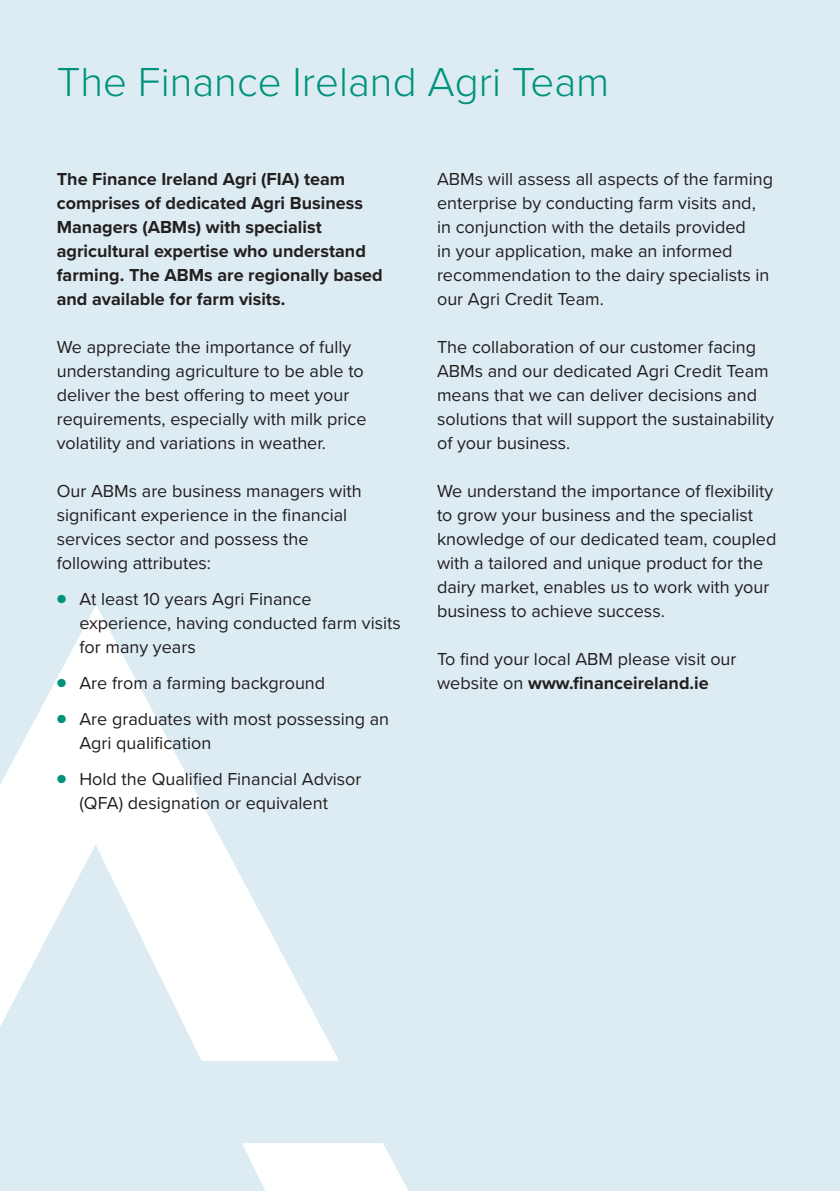
<style>
.page{position:relative;width:840px;height:1191px;background:#fff}
.page>*{position:absolute;margin:0;border:0;box-sizing:border-box;transform-origin:0 0}
.t1{font:300 42px "Proxima Nova";color:#00927d}
.Body{font:18px/24px "Proxima Nova";color:#231f20}
.Emphasis{font:700 18px/24px "Proxima Nova";color:#231f20}
.s1{font-weight:700;font-size:14px;color:#00927d}
.s2{font-weight:700}
</style>
<div class="page">
<div style="left:0;top:0;width:839px;height:1191px;background:#dcecf2"></div>
<svg style="left:242px;top:1143px;width:166px;height:48px;background:#f9fcfd"></svg>
<svg style="left:0;top:605px;width:339px;height:456px"></svg>
<h1 class="t1" style="left:57px;top:57px;width:554px">The Finance Ireland Agri Team</h1>
<p class="Emphasis" style="left:57px;top:168px;width:327px">The Finance Ireland Agri (FIA) team comprises of dedicated Agri Business Managers (ABMs) with specialist agricultural expertise who understand farming. The ABMs are regionally based and available for farm visits.</p>
<p class="Body" style="left:57px;top:335px;width:311px">We appreciate the importance of fully understanding agriculture to be able to deliver the best offering to meet your requirements, especially with milk price volatility and variations in weather.</p>
<p class="Body" style="left:57px;top:479px;width:306px">Our ABMs are business managers with significant experience in the financial services sector and possess the following attributes:</p>
<p class="Body" style="left:79px;top:587px;width:323px;text-indent:-23px"><span class="s1">●</span> At least 10 years Agri Finance experience, having conducted farm visits for many years</p>
<p class="Body" style="left:57px;top:671px;width:270px"><span class="s1">●</span> Are from a farming background</p>
<p class="Body" style="left:79px;top:707px;width:311px;text-indent:-23px"><span class="s1">●</span> Are graduates with most possessing an<br>Agri qualification</p>
<p class="Body" style="left:79px;top:767px;width:283px;text-indent:-23px"><span class="s1">●</span> Hold the Qualified Financial Advisor (QFA) designation or equivalent</p>
<p class="Body" style="left:437px;top:167px;width:337px">ABMs will assess all aspects of the farming enterprise by conducting farm visits and, in conjunction with the details provided<br>in your application, make an informed recommendation to the dairy specialists in our Agri Credit Team.</p>
<p class="Body" style="left:437px;top:335px;width:338px">The collaboration of our customer facing ABMs and our dedicated Agri Credit Team means that we can deliver decisions and solutions that will support the sustainability of your business.</p>
<p class="Body" style="left:437px;top:479px;width:341px">We understand the importance of flexibility to grow your business and the specialist knowledge of our dedicated team, coupled with a tailored and unique product for the dairy market, enables us to work with your business to achieve success.</p>
<p class="Body" style="left:437px;top:647px;width:301px">To find your local ABM please visit our website on <span class="s2">www.financeireland.ie</span></p>
</div>
